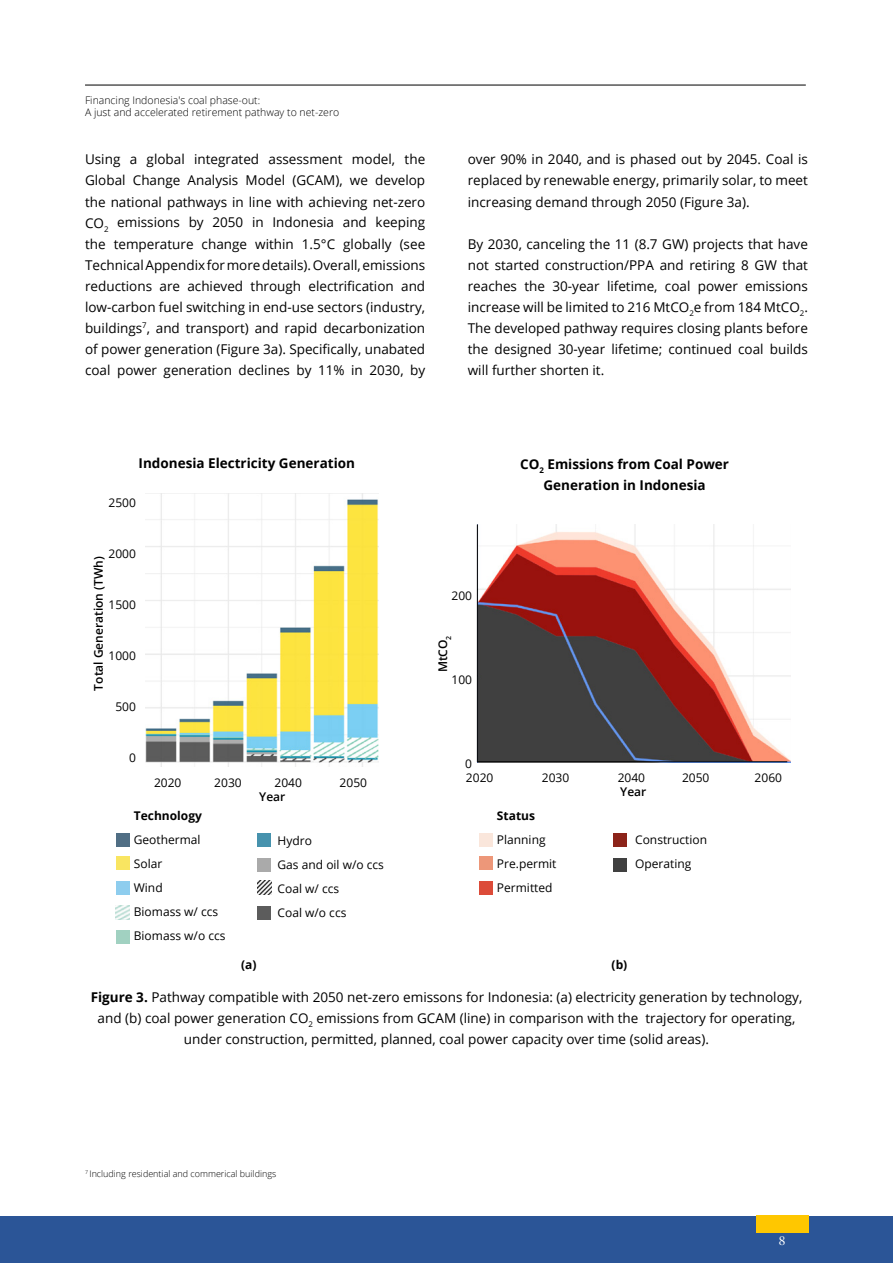
<style>
.page{position:relative;width:893px;height:1263px;background:#fff}
.page>*{position:absolute;margin:0;border:0;box-sizing:border-box;transform-origin:0 0}
.t1{font:13.5px/21px "Open Sans";color:#000;text-align:justify}
.t2{font:700 13.5px/21px "Open Sans";color:#000;text-align:center}
.t3{font:13.5px "Warnock Pro Subh";color:#fff}
.t4{font:12px/24px "Open Sans";color:#000}
.t5{font:600 12px "Open Sans";color:#000}
.t6{font:700 12px "Open Sans";color:#000}
.t7{font:300 10.5px/12.6px "Open Sans";color:#000}
.t8{font:300 9px "Open Sans";color:#000}
.s1{font-weight:700}
</style>
<div class="page">
<hr style="left:85px;top:85px;width:721px;height:1px;background:#000">
<div style="left:0;top:1216px;width:893px;height:47px;background:#2b5597"></div>
<div style="left:756px;top:1215px;width:52px;height:17px;background:#ffc700"></div>
<img style="left:145px;top:493px;width:234px;height:273px">
<div style="left:116px;top:833px;width:14px;height:14px;background:#506e84"></div>
<div style="left:116px;top:930px;width:14px;height:13px;background:#a1d1c1"></div>
<div style="left:116px;top:881px;width:14px;height:14px;background:#8ecdee"></div>
<div style="left:257px;top:858px;width:14px;height:14px;background:#aaa"></div>
<div style="left:116px;top:856px;width:14px;height:14px;background:#f9e561"></div>
<div style="left:257px;top:833px;width:14px;height:14px;background:#4692ad"></div>
<div style="left:257px;top:906px;width:14px;height:13px;background:#5c5c5c"></div>
<img style="left:116px;top:905px;width:14px;height:14px">
<img style="left:257px;top:880px;width:14px;height:14px">
<img style="left:478px;top:525px;width:313px;height:237px">
<div style="left:479px;top:833px;width:14px;height:14px;background:#fae6db"></div>
<div style="left:613px;top:858px;width:14px;height:14px;background:#404040"></div>
<div style="left:479px;top:881px;width:14px;height:14px;background:#dc4b39"></div>
<div style="left:479px;top:856px;width:14px;height:14px;background:#ed9779"></div>
<div style="left:613px;top:833px;width:14px;height:14px;background:#8c2319"></div>
<hr style="left:477px;top:525px;width:1px;height:237px;background:#000">
<hr style="left:478px;top:761px;width:309px;height:1px;background:#000">
<p class="t7" style="left:85px;top:93px;width:256px">Financing Indonesia's coal phase-out:<br>A just and accelerated retirement pathway to net-zero</p>
<p class="t1" style="left:85px;top:149px;width:342px">Using a global integrated assessment model, the Global Change Analysis Model (GCAM), we develop the national pathways in line with achieving net-zero CO<sub>2</sub> emissions by 2050 in Indonesia and keeping the temperature change within 1.5°C globally (see Technical Appendix for more details). Overall, emissions reductions are achieved through electrification and low-carbon fuel switching in end-use sectors (industry, buildings<sup>7</sup>, and transport) and rapid decarbonization of power generation (Figure 3a). Specifically, unabated coal power generation declines by 11% in 2030, by</p>
<p class="t1" style="left:468px;top:149px;width:342px">over 90% in 2040, and is phased out by 2045. Coal is replaced by renewable energy, primarily solar, to meet increasing demand through 2050 (Figure 3a).</p>
<p class="t1" style="left:468px;top:233px;width:342px">By 2030, canceling the 11 (8.7 GW) projects that have not started construction/PPA and retiring 8 GW that reaches the 30-year lifetime, coal power emissions increase will be limited to 216 MtCO<sub>2</sub>e from 184 MtCO<sub>2</sub>.<br>The developed pathway requires closing plants before the designed 30-year lifetime; continued coal builds will further shorten it.</p>
<p class="t2" style="left:139px;top:452px;width:218px">Indonesia Electricity Generation</p>
<p class="t4" style="left:109px;top:490px;width:29px">2500</p>
<p class="t4" style="left:109px;top:541px;width:29px">2000</p>
<p class="t5" style="left:90px;top:690px;width:136px;rotate:-90deg">Total Generation (TWh)</p>
<p class="t4" style="left:109px;top:592px;width:29px">1500</p>
<p class="t4" style="left:109px;top:643px;width:29px">1000</p>
<p class="t4" style="left:115px;top:694px;width:22px">500</p>
<p class="t4" style="left:129px;top:745px;width:8px">0</p>
<p class="t4" style="left:154px;top:770px;width:29px">2020</p>
<p class="t4" style="left:214px;top:770px;width:29px">2030</p>
<p class="t4" style="left:275px;top:770px;width:29px">2040</p>
<p class="t4" style="left:340px;top:770px;width:29px">2050</p>
<p class="t5" style="left:259px;top:788px;width:28px">Year</p>
<p class="t2" style="left:520px;top:453px;width:210px">CO<sub>2</sub> Emissions from Coal Power<br>Generation in Indonesia</p>
<p class="t4" style="left:451px;top:584px;width:22px">200</p>
<p class="t5" style="left:435px;top:672px;width:38px;rotate:-90deg">MtCO<sub>2</sub></p>
<p class="t4" style="left:451px;top:668px;width:22px">100</p>
<p class="t4" style="left:465px;top:757px;width:30px;line-height:13.5px">0<br>2020</p>
<p class="t4" style="left:542px;top:765px;width:29px">2030</p>
<p class="t4" style="left:618px;top:765px;width:29px">2040</p>
<p class="t4" style="left:682px;top:765px;width:29px">2050</p>
<p class="t4" style="left:755px;top:765px;width:29px">2060</p>
<p class="t5" style="left:620px;top:784px;width:28px">Year</p>
<p class="t6" style="left:134px;top:807px;width:70px">Technology</p>
<p class="t4" style="left:134px;top:827px;width:93px">Geothermal<br>Solar<br>Wind<br>Biomass w/ ccs<br>Biomass w/o ccs</p>
<p class="t6" style="left:497px;top:807px;width:40px">Status</p>
<p class="t4" style="left:497px;top:827px;width:61px">Planning<br>Pre.permit<br>Permitted</p>
<p class="t4" style="left:278px;top:829px;width:108px">Hydro<br>Gas and oil w/o ccs<br>Coal w/ ccs<br>Coal w/o ccs</p>
<p class="t4" style="left:635px;top:828px;width:74px">Construction<br>Operating</p>
<p class="t6" style="left:241px;top:956px;width:17px">(a)</p>
<p class="t6" style="left:612px;top:956px;width:17px">(b)</p>
<p class="t1" style="left:91px;top:986px;width:713px;text-align:center"><span class="s1">Figure 3.</span> Pathway compatible with 2050 net-zero emissons for Indonesia: (a) electricity generation by technology, and (b) coal power generation CO<sub>2</sub> emissions from GCAM (line) in comparison with the trajectory for operating, under construction, permitted, planned, coal power capacity over time (solid areas).</p>
<p class="t8" style="left:85px;top:1168px;width:193px"><sup>7</sup> Including residential and commerical buildings</p>
<p class="t3" style="left:779px;top:1232px;width:8px">8</p>
</div>
